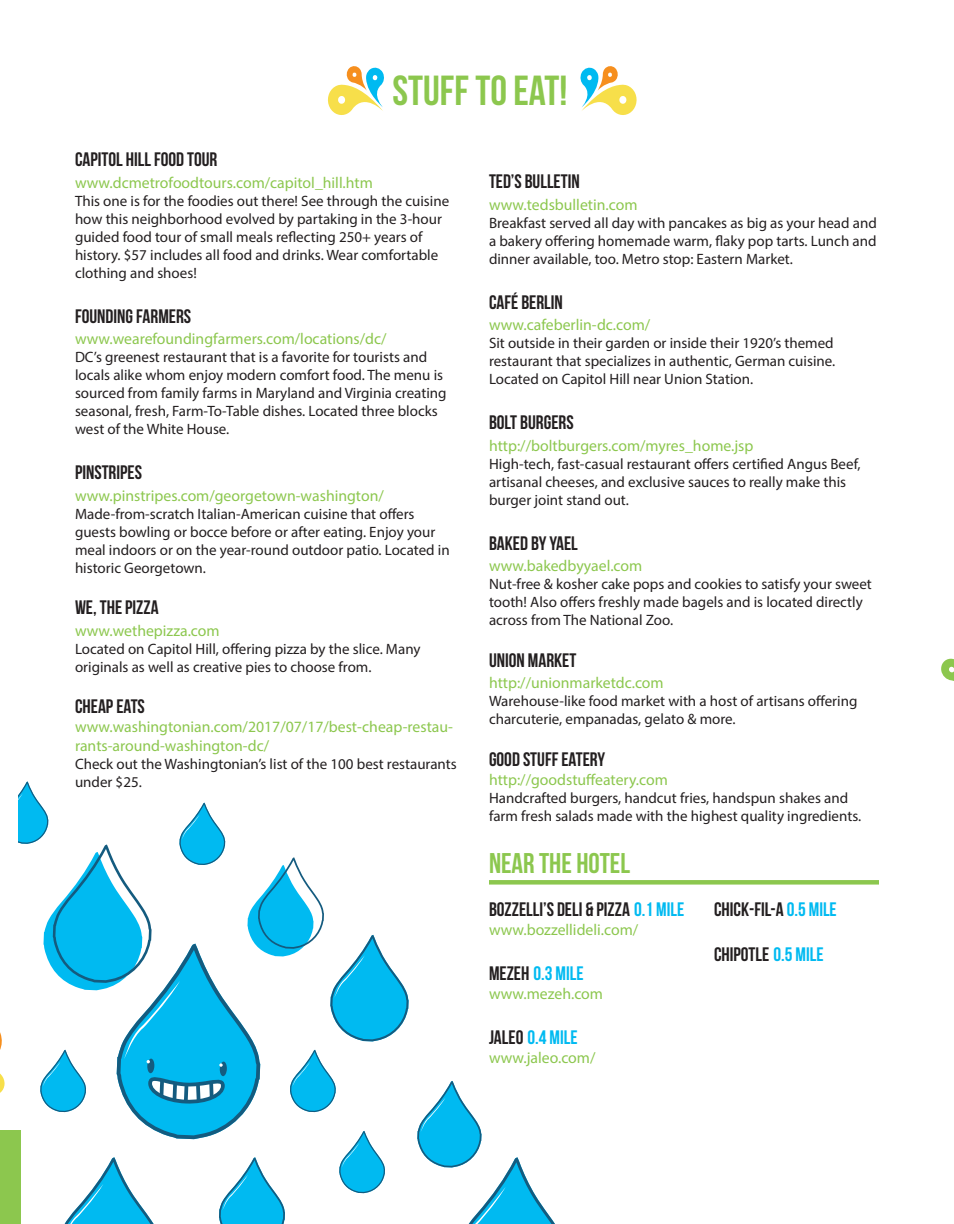
<style>
.page{position:relative;width:954px;height:1224px;background:#fff}
.page>*{position:absolute;margin:0;border:0;box-sizing:border-box;transform-origin:0 0}
.t1{font:42px "Bebas Neue";color:#8cc74e}
.t2{font:28.5px "Bebas Neue";color:#8cc74e}
.t3{font:19.5px "Bebas Neue";color:#231f20}
.t4{font:19.5px "Bebas Neue";color:#00baf1}
.t5{font:15.75px/18.9px "Myriad Pro";color:#8cc74e}
.t6{font:15px/18px "Myriad Pro";color:#231f20}
.s1{color:#00baf1}
.s2{color:#231f20}
</style>
<div class="page">
<svg style="left:580px;top:66px;width:57px;height:49px"></svg>
<svg style="left:327px;top:66px;width:57px;height:49px"></svg>
<svg style="left:417px;top:1081px;width:138px;height:143px"></svg>
<svg style="left:941px;top:659px;width:13px;height:22px"></svg>
<div style="left:489px;top:880px;width:390px;height:5px;background:#8cc74e"></div>
<svg style="left:0;top:782px;width:409px;height:442px"></svg>
<div style="left:0;top:757px;width:18px;height:123px;background:#fff"></div>
<p class="t1" style="left:393px;top:67px;width:176px">STUFF TO EAT!</p>
<p class="t3" style="left:75px;top:149px;width:144px">CAPITOL HILL FOOD TOUR</p>
<p class="t5" style="left:75px;top:173px;width:299px">www.dcmetrofoodtours.com/capitol_hill.htm</p>
<p class="t6" style="left:75px;top:191px;width:376px">This one is for the foodies out there! See through the cuisine how this neighborhood evolved by partaking in the 3-hour guided food tour of small meals reflecting 250+ years of history. $57 includes all food and drinks. Wear comfortable clothing and shoes!</p>
<p class="t3" style="left:75px;top:305px;width:118px">FOUNDING FARMERS</p>
<p class="t5" style="left:75px;top:329px;width:313px">www.wearefoundingfarmers.com/locations/dc/</p>
<p class="t6" style="left:75px;top:348px;width:373px">DC’s greenest restaurant that is a favorite for tourists and locals alike whom enjoy modern comfort food. The menu is sourced from family farms in Maryland and Virginia creating seasonal, fresh, Farm-To-Table dishes. Located three blocks west of the White House.</p>
<p class="t3" style="left:75px;top:462px;width:68px">PINSTRIPES</p>
<p class="t5" style="left:75px;top:486px;width:310px">www.pinstripes.com/georgetown-washington/</p>
<p class="t6" style="left:75px;top:505px;width:376px">Made-from-scratch Italian-American cuisine that offers guests bowling or bocce before or after eating. Enjoy your meal indoors or on the year-round outdoor patio. Located in historic Georgetown.</p>
<p class="t3" style="left:75px;top:597px;width:85px">WE, THE PIZZA</p>
<p class="t5" style="left:75px;top:621px;width:146px">www.wethepizza.com</p>
<p class="t6" style="left:75px;top:640px;width:347px">Located on Capitol Hill, offering pizza by the slice. Many originals as well as creative pies to choose from.</p>
<p class="t3" style="left:75px;top:696px;width:71px">CHEAP EATS</p>
<p class="t5" style="left:75px;top:717px;width:379px">www.washingtonian.com/2017/07/17/best-cheap-restau&shy;rants-around-washington-dc/</p>
<p class="t6" style="left:75px;top:755px;width:383px">Check out the Washingtonian’s list of the 100 best restaurants</p>
<p class="t6" style="left:75px;top:773px;width:68px">under $25.</p>
<p class="t3" style="left:489px;top:171px;width:92px">TED’S BULLETIN</p>
<p class="t5" style="left:489px;top:195px;width:150px">www.tedsbulletin.com</p>
<p class="t6" style="left:489px;top:213px;width:389px;text-align:justify">Breakfast served all day with pancakes as big as your head and a bakery offering homemade warm, flaky pop tarts. Lunch and dinner available, too. Metro stop: Eastern Market.</p>
<p class="t3" style="left:489px;top:291px;width:75px">CAFÉ BERLIN</p>
<p class="t5" style="left:489px;top:315px;width:163px">www.cafeberlin-dc.com/</p>
<p class="t6" style="left:489px;top:334px;width:348px;text-align:justify">Sit outside in their garden or inside their 1920’s themed restaurant that specializes in authentic, German cuisine.<br>Located on Capitol Hill near Union Station.</p>
<p class="t3" style="left:489px;top:412px;width:86px">BOLT BURGERS</p>
<p class="t5" style="left:489px;top:436px;width:266px">http://boltburgers.com/myres_home.jsp</p>
<p class="t6" style="left:489px;top:455px;width:373px">High-tech, fast-casual restaurant offers certified Angus Beef, artisanal cheeses, and exclusive sauces to really make this burger joint stand out.</p>
<p class="t3" style="left:489px;top:532px;width:90px">BAKED BY YAEL</p>
<p class="t5" style="left:489px;top:556px;width:155px">www.bakedbyyael.com</p>
<p class="t6" style="left:489px;top:575px;width:384px">Nut-free &amp; kosher cake pops and cookies to satisfy your sweet tooth! Also offers freshly made bagels and is located directly across from The National Zoo.</p>
<p class="t3" style="left:489px;top:649px;width:89px">UNION MARKET</p>
<p class="t5" style="left:489px;top:673px;width:176px">http://unionmarketdc.com</p>
<p class="t6" style="left:489px;top:692px;width:370px">Warehouse-like food market with a host of artisans offering charcuterie, empanadas, gelato &amp; more.</p>
<p class="t3" style="left:489px;top:748px;width:118px">GOOD STUFF EATERY</p>
<p class="t5" style="left:489px;top:770px;width:180px">http://goodstuffeatery.com</p>
<p class="t6" style="left:489px;top:788px;width:361px">Handcrafted burgers, handcut fries, handspun shakes and</p>
<p class="t6" style="left:489px;top:806px;width:374px">farm fresh salads made with the highest quality ingredients.</p>
<p class="t2" style="left:489px;top:847px;width:143px">NEAR THE HOTEL</p>
<p class="t3" style="left:489px;top:899px;width:197px">BOZZELLI’S DELI &amp; PIZZA <span class="s1">0.1 MILE</span></p>
<p class="t5" style="left:489px;top:920px;width:151px">www.bozzellideli.com/</p>
<p class="t4" style="left:489px;top:963px;width:96px"><span class="s2">MEZEH</span> 0.3 MILE</p>
<p class="t5" style="left:489px;top:984px;width:116px">www.mezeh.com</p>
<p class="t4" style="left:489px;top:1027px;width:90px"><span class="s2">JALEO</span> 0.4 MILE</p>
<p class="t5" style="left:489px;top:1048px;width:108px">www.jaleo.com/</p>
<p class="t3" style="left:714px;top:899px;width:124px">CHICK-FIL-A <span class="s1">0.5 MILE</span></p>
<p class="t3" style="left:714px;top:944px;width:111px">CHIPOTLE <span class="s1">0.5 MILE</span></p>
</div>
